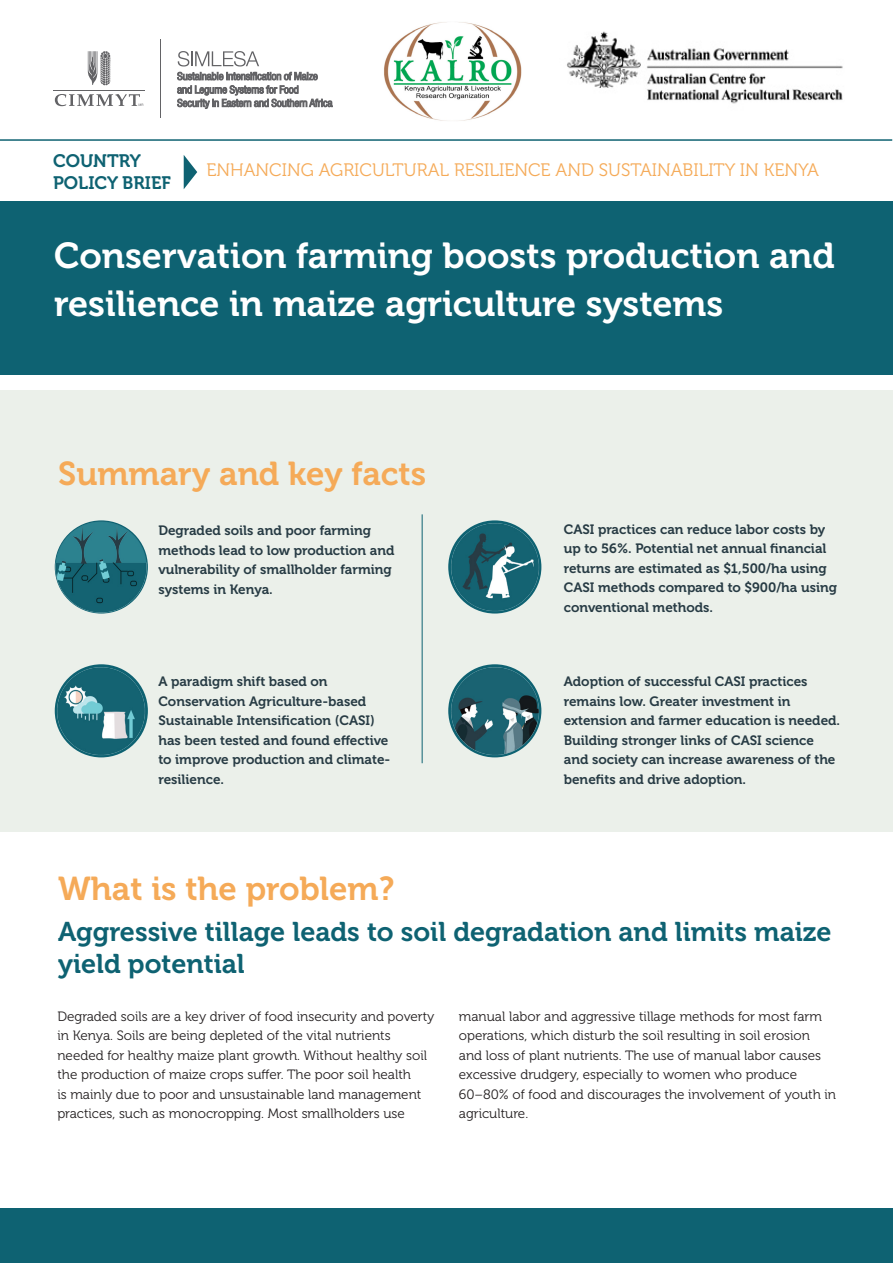
<style>
.page{position:relative;width:893px;height:1263px;background:#fff}
.page>*{position:absolute;margin:0;border:0;box-sizing:border-box;transform-origin:0 0}
.t1{font:36px/48px "Museo 700";color:#fff}
.t2{font:33px "Museo 700";color:#f5aa58}
.t3{font:27px/32.4px "Museo 700";color:#0e6272}
.t4{font:18px "Museo 300";color:#f5aa58}
.t5{font:18px/21.6px "Museo 700";color:#0e6272}
.t6{font:13.5px/19.5px "Museo 700";color:#273b44}
.t7{font:13.5px/19.5px "Museo 300";color:#231f20}
</style>
<div class="page">
<div style="left:0;top:390px;width:893px;height:441px;background:#ebf0ea"></div>
<div style="left:0;top:201px;width:893px;height:174px;background:#0e6272"></div>
<div style="left:0;top:1209px;width:893px;height:54px;background:#0e6272"></div>
<img style="left:55px;top:520px;width:93px;height:93px;border-radius:47px">
<img style="left:55px;top:664px;width:93px;height:93px;border-radius:47px">
<img style="left:448px;top:520px;width:93px;height:93px;border-radius:47px">
<img style="left:448px;top:664px;width:93px;height:93px;border-radius:47px">
<hr style="left:422px;top:514px;width:1px;height:249px;background:#0e6272">
<hr style="left:0;top:139px;width:892px;height:2px;background:#0e6272">
<img style="left:567px;top:31px;width:276px;height:73px">
<svg style="left:184px;top:155px;width:13px;height:34px"></svg>
<svg style="left:87px;top:51px;width:24px;height:34px"></svg>
<hr style="left:53px;top:90px;width:91px;height:1px;background:#636366">
<svg style="left:55px;top:94px;width:88px;height:12px"></svg>
<hr style="left:160px;top:39px;width:1px;height:79px;background:#636366">
<svg style="left:177px;top:51px;width:155px;height:58px"></svg>
<img style="left:384px;top:22px;width:138px;height:99px">
<p class="t5" style="left:53px;top:150px;width:119px">COUNTRY<br>POLICY BRIEF</p>
<p class="t4" style="left:206px;top:160px;width:614px">ENHANCING AGRICULTURAL RESILIENCE AND SUSTAINABILITY IN KENYA</p>
<p class="t1" style="left:54px;top:232px;width:782px">Conservation farming boosts production and resilience in maize agriculture systems</p>
<p class="t2" style="left:58px;top:455px;width:370px">Summary and key facts</p>
<p class="t6" style="left:158px;top:521px;width:238px">Degraded soils and poor farming methods lead to low production and vulnerability of smallholder farming systems in Kenya.</p>
<p class="t6" style="left:158px;top:672px;width:233px">A paradigm shift based on<br>Conservation Agriculture-based<br>Sustainable Intensification (CASI) has been tested and found effective to improve production and climate&shy;resilience.</p>
<p class="t6" style="left:564px;top:519px;width:275px">CASI practices can reduce labor costs by up to 56%. Potential net annual financial returns are estimated as $1,500/ha using CASI methods compared to $900/ha using conventional methods.</p>
<p class="t6" style="left:564px;top:672px;width:278px">Adoption of successful CASI practices remains low. Greater investment in extension and farmer education is needed.<br>Building stronger links of CASI science and society can increase awareness of the benefits and drive adoption.</p>
<p class="t2" style="left:58px;top:870px;width:338px">What is the problem?</p>
<p class="t3" style="left:58px;top:915px;width:775px">Aggressive tillage leads to soil degradation and limits maize yield potential</p>
<p class="t7" style="left:57px;top:1007px;width:379px">Degraded soils are a key driver of food insecurity and poverty in Kenya. Soils are being depleted of the vital nutrients needed for healthy maize plant growth. Without healthy soil the production of maize crops suffer. The poor soil health<br>is mainly due to poor and unsustainable land management practices, such as monocropping. Most smallholders use</p>
<p class="t7" style="left:459px;top:1007px;width:379px">manual labor and aggressive tillage methods for most farm operations, which disturb the soil resulting in soil erosion and loss of plant nutrients. The use of manual labor causes excessive drudgery, especially to women who produce 60–80% of food and discourages the involvement of youth in agriculture.</p>
</div>
